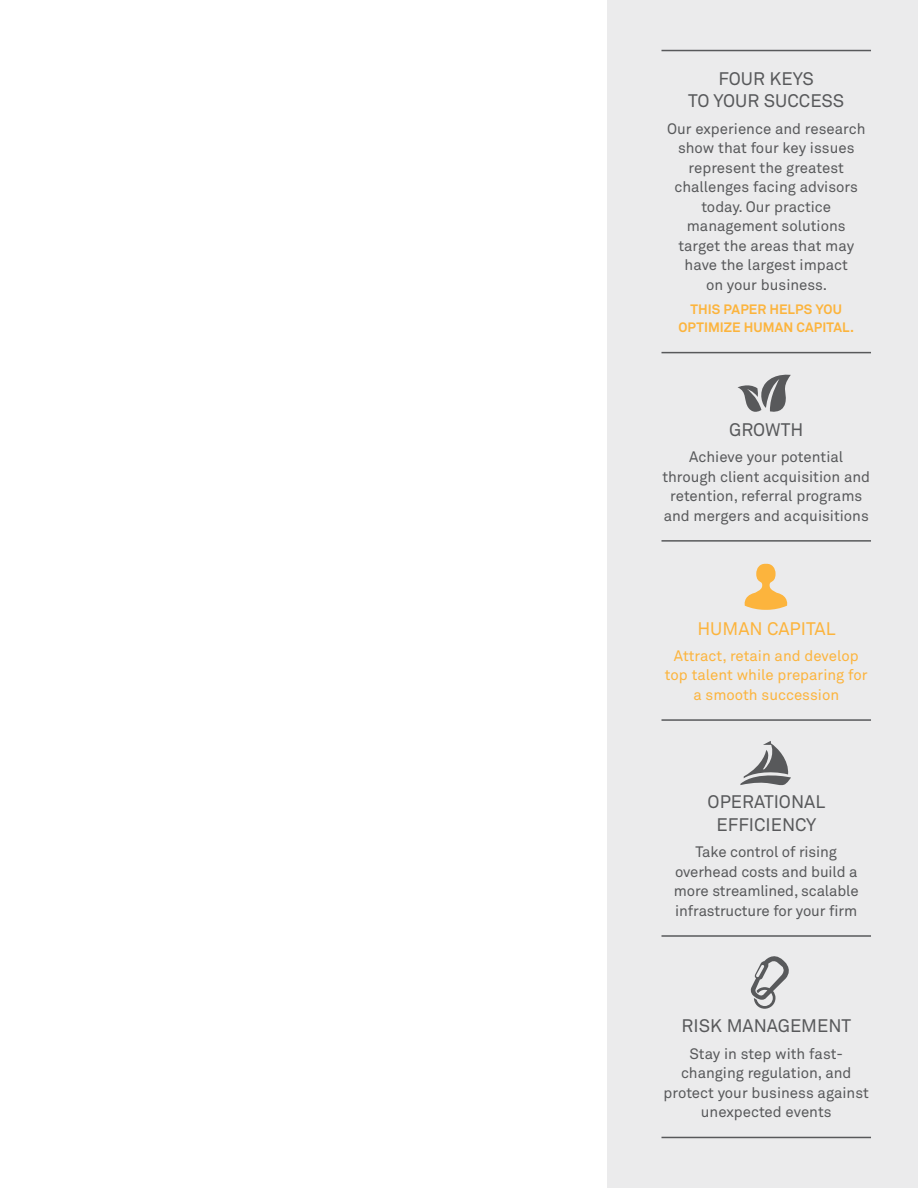
<style>
.page{position:relative;width:918px;height:1188px;background:#fff}
.page>*{position:absolute;margin:0;border:0;box-sizing:border-box;transform-origin:0 0}
.t1{font:18px/22.5px "Akkurat Pro";color:#58595b}
.t2{font:18px "Akkurat Pro";color:#fcb43d}
.t3{font:15px/19.5px "Akkurat Pro";color:#58595b;text-align:center}
.t4{font:15px/19.5px "Akkurat Pro";color:#fcb43d;text-align:center}
.t5{font:700 13.5px "Akkurat Pro";letter-spacing:.005em;color:#fcb43d}
</style>
<div class="page">
<div style="left:608px;top:0;width:310px;height:1188px;background:#ebebec"></div>
<hr style="left:662px;top:50px;width:209px;height:1px;background:#58595b">
<hr style="left:662px;top:352px;width:209px;height:1px;background:#58595b">
<hr style="left:662px;top:540px;width:209px;height:2px;background:#58595b">
<hr style="left:662px;top:719px;width:209px;height:2px;background:#58595b">
<hr style="left:662px;top:935px;width:209px;height:2px;background:#58595b">
<hr style="left:662px;top:1137px;width:209px;height:1px;background:#58595b">
<svg style="left:738px;top:374px;width:53px;height:38px"></svg>
<svg style="left:744px;top:564px;width:44px;height:46px"></svg>
<svg style="left:740px;top:741px;width:51px;height:45px"></svg>
<svg style="left:750px;top:956px;width:39px;height:53px"></svg>
<p class="t1" style="left:688px;top:68px;width:127px;text-indent:30px">Four keys to your succ</p>
<p class="t1" style="left:810px;top:90px;width:36px">ess</p>
<p class="t3" style="left:667px;top:119px;width:200px">Our experience and research show that four key issues represent the greatest challenges facing advisors today. Our practice management solutions target the areas that may have the largest impact<br>on your business.</p>
<p class="t5" style="left:690px;top:301px;width:16px">THIS</p>
<p class="t5" style="left:723px;top:301px;width:10px">PAP</p>
<p class="t5" style="left:749px;top:301px;width:48px">ER H ELPS</p>
<p class="t5" style="left:815px;top:301px;width:26px">YOU</p>
<p class="t5" style="left:678px;top:319px;width:17px">OPTIMI</p>
<p class="t5" style="left:724px;top:319px;width:132px">ZE HUMAN CAPITAL.</p>
<p class="t1" style="left:729px;top:419px;width:76px">GROWTH</p>
<p class="t3" style="left:662px;top:448px;width:209px">Achieve your potential through client acquisition and retention, referral programs and mergers and acquisitions</p>
<p class="t2" style="left:697px;top:618px;width:140px">HUMAN CAPITAL</p>
<p class="t4" style="left:665px;top:646px;width:204px">Attract, retain and develop top talent while preparing for a smooth succession</p>
<p class="t1" style="left:708px;top:791px;width:119px;text-align:center">OPERATIONAL<br>EFFICIENCY</p>
<p class="t3" style="left:674px;top:843px;width:186px">Take control of rising overhead costs and build a more streamlined, scalable infrastructure for your firm</p>
<p class="t1" style="left:682px;top:1015px;width:148px">RISK MANAGEMENT</p>
<p class="t3" style="left:664px;top:1044px;width:207px">Stay in step with fast&shy;changing regulation, and protect your business against unexpected events</p>
</div>
